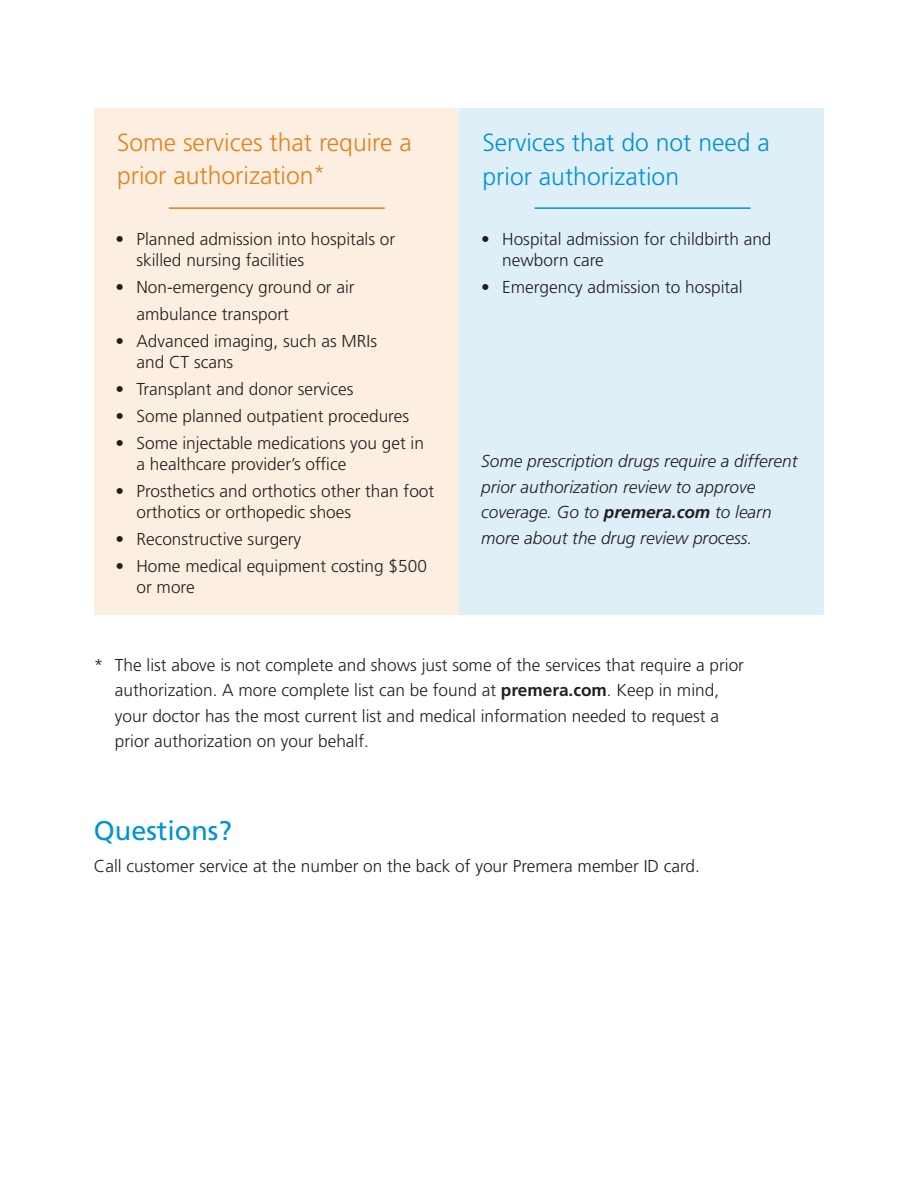
<style>
.page{position:relative;width:918px;height:1188px;background:#fff}
.page>*{position:absolute;margin:0;border:0;box-sizing:border-box;transform-origin:0 0}
.text{font:27px "Frutiger LT Std";color:#0093d0}
.bullet{font:300 24.75px "Frutiger LT Std";color:#e4801b}
.bullet-2{font:300 24.75px "Frutiger LT Std";color:#0093d0}
.text-2{font:300 17.25px/21px "Frutiger LT Std";color:#231f20}
.text-3{font:italic 300 17.25px/25.5px "Frutiger LT Std";color:#231f20}
.s1{font-weight:700}
</style>
<div class="page">
<div style="left:94px;top:108px;width:374px;height:507px;background:#fcefe1"></div>
<div style="left:459px;top:108px;width:365px;height:507px;background:#dfeff8"></div>
<hr style="left:169px;top:207px;width:216px;height:2px;background:#e4801b">
<hr style="left:535px;top:207px;width:216px;height:2px;background:#0093d0">
<p class="bullet" style="left:117px;top:128px;width:296px">Some services that require a</p>
<p class="bullet" style="left:117px;top:162px;width:210px">prior authorization<sup>*</sup></p>
<p class="text-2" style="left:136px;top:229px;width:260px;text-indent:-21px">• Planned admission into hospitals or skilled nursing facilities</p>
<p class="text-2" style="left:116px;top:277px;width:241px">• Non-emergency ground or air</p>
<p class="text-2" style="left:136px;top:304px;width:154px">ambulance transport</p>
<p class="text-2" style="left:136px;top:331px;width:242px;text-indent:-21px">• Advanced imaging, such as MRIs and CT scans</p>
<p class="text-2" style="left:116px;top:379px;width:239px">• Transplant and donor services</p>
<p class="text-2" style="left:116px;top:406px;width:295px">• Some planned outpatient procedures</p>
<p class="text-2" style="left:136px;top:433px;width:289px;text-indent:-21px">• Some injectable medications you get in a healthcare provider’s office</p>
<p class="text-2" style="left:136px;top:481px;width:299px;text-indent:-21px">• Prosthetics and orthotics other than foot orthotics or orthopedic shoes</p>
<p class="text-2" style="left:116px;top:529px;width:187px">• Reconstructive surgery</p>
<p class="text-2" style="left:136px;top:556px;width:292px;text-indent:-21px">• Home medical equipment costing $500 or more</p>
<p class="bullet-2" style="left:483px;top:128px;width:289px">Services that do not need a</p>
<p class="bullet-2" style="left:483px;top:162px;width:198px">prior authorization</p>
<p class="text-2" style="left:502px;top:229px;width:271px;text-indent:-21px">• Hospital admission for childbirth and newborn care</p>
<p class="text-2" style="left:481px;top:277px;width:263px">• Emergency admission to hospital</p>
<p class="text-3" style="left:481px;top:449px;width:318px">Some prescription drugs require a different prior authorization review to approve coverage. Go to <span class="s1">premera.com</span> to learn more about the drug review process.</p>
<p class="text-2" style="left:115px;top:652px;width:631px;line-height:25.5px;text-indent:-21px">* The list above is not complete and shows just some of the services that require a prior authorization. A more complete list can be found at <span class="s1">premera.com</span>. Keep in mind, your doctor has the most current list and medical information needed to request a prior authorization on your behalf.</p>
<p class="text" style="left:94px;top:815px;width:140px">Questions?</p>
<p class="text-2" style="left:94px;top:856px;width:608px">Call customer service at the number on the back of your Premera member ID card.</p>
</div>
